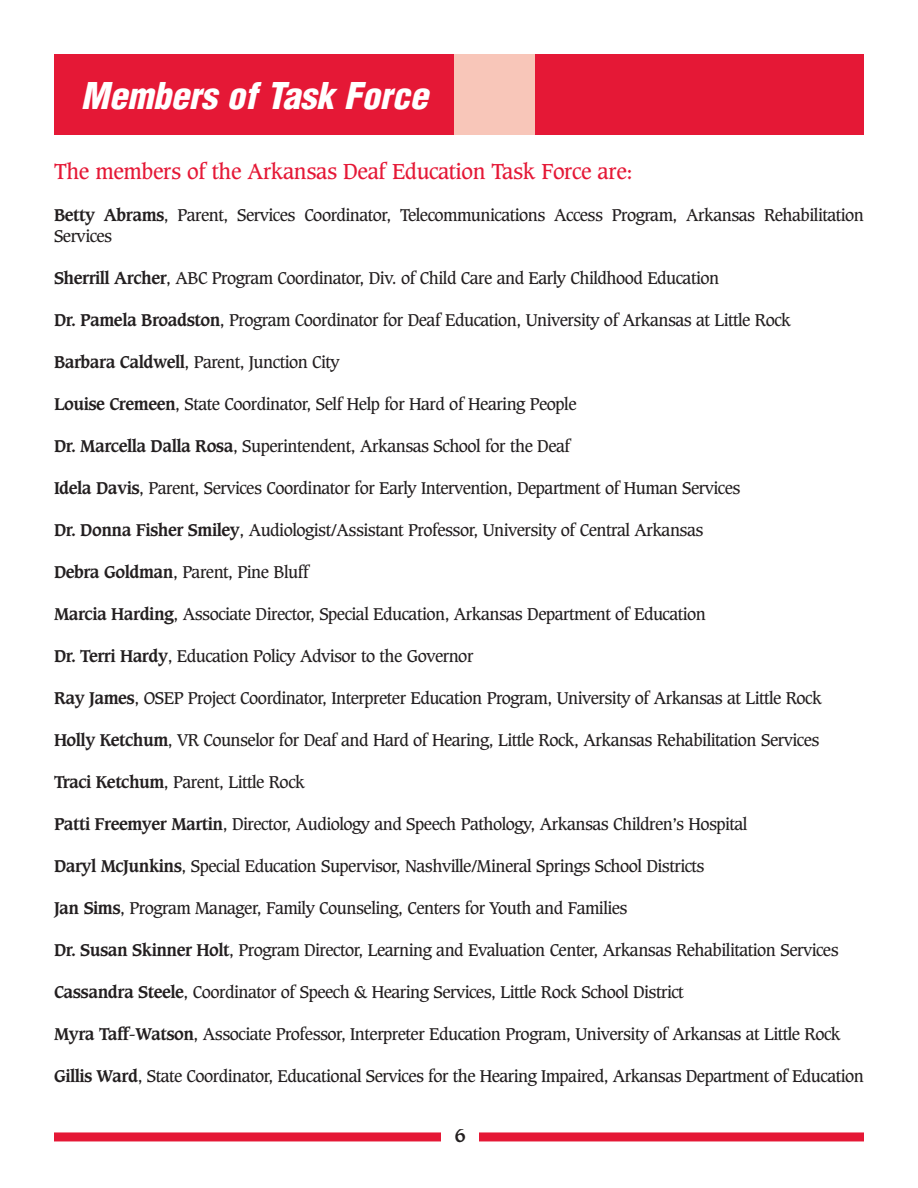
<style>
.page{position:relative;width:918px;height:1188px;background:#fff}
.page>*{position:absolute;margin:0;border:0;box-sizing:border-box;transform-origin:0 0}
.t1{font:italic 900 condensed 36px "Helvetica";color:#fff}
.t2{font:21px "Caxton";letter-spacing:-.02em;color:#e51836}
.t3{font:700 18px "Caxton";color:#231f20}
.t4{font:16.5px/21px "Caxton";letter-spacing:-.03em;color:#231f20}
.s1{font-weight:700}
</style>
<div class="page">
<div style="left:54px;top:1132px;width:810px;height:9px;background:#e51836"></div>
<div style="left:442px;top:1127px;width:37px;height:34px;background:#fff"></div>
<div style="left:54px;top:54px;width:810px;height:80px;background:#e51836"></div>
<div style="left:454px;top:54px;width:81px;height:81px;background:#f8c6b9"></div>
<h1 class="t1" style="left:81px;top:82px;width:356px">Members of Task Force</h1>
<p class="t2" style="left:54px;top:162px;width:580px">The members of the Arkansas Deaf Education Task Force are:</p>
<p class="t4" style="left:54px;top:206px;width:811px"><span class="s1">Betty Abrams</span>, Parent, Services Coordinator, Telecommunications Access Program, Arkansas Rehabilitation<br>Services</p>
<p class="t4" style="left:54px;top:269px;width:667px"><span class="s1">Sherrill Archer</span>, ABC Program Coordinator, Div. of Child Care and Early Childhood Education</p>
<p class="t4" style="left:54px;top:311px;width:739px"><span class="s1">Dr. Pamela Broadston</span>, Program Coordinator for Deaf Education, University of Arkansas at Little Rock</p>
<p class="t4" style="left:54px;top:353px;width:287px"><span class="s1">Barbara Caldwell</span>, Parent, Junction City</p>
<p class="t4" style="left:54px;top:395px;width:524px"><span class="s1">Louise Cremeen</span>, State Coordinator, Self Help for Hard of Hearing People</p>
<p class="t4" style="left:54px;top:437px;width:518px"><span class="s1">Dr. Marcella Dalla Rosa</span>, Superintendent, Arkansas School for the Deaf</p>
<p class="t4" style="left:54px;top:479px;width:688px"><span class="s1">Idela Davis</span>, Parent, Services Coordinator for Early Intervention, Department of Human Services</p>
<p class="t4" style="left:54px;top:521px;width:651px"><span class="s1">Dr. Donna Fisher Smiley</span>, Audiologist/Assistant Professor, University of Central Arkansas</p>
<p class="t4" style="left:54px;top:563px;width:256px"><span class="s1">Debra Goldman</span>, Parent, Pine Bluff</p>
<p class="t4" style="left:54px;top:605px;width:653px"><span class="s1">Marcia Harding</span>, Associate Director, Special Education, Arkansas Department of Education</p>
<p class="t4" style="left:54px;top:647px;width:421px"><span class="s1">Dr. Terri Hardy</span>, Education Policy Advisor to the Governor</p>
<p class="t4" style="left:54px;top:689px;width:769px"><span class="s1">Ray James</span>, OSEP Project Coordinator, Interpreter Education Program, University of Arkansas at Little Rock</p>
<p class="t4" style="left:54px;top:731px;width:767px"><span class="s1">Holly Ketchum</span>, VR Counselor for Deaf and Hard of Hearing, Little Rock, Arkansas Rehabilitation Services</p>
<p class="t4" style="left:54px;top:773px;width:252px"><span class="s1">Traci Ketchum</span>, Parent, Little Rock</p>
<p class="t4" style="left:54px;top:815px;width:695px"><span class="s1">Patti Freemyer Martin</span>, Director, Audiology and Speech Pathology, Arkansas Children’s Hospital</p>
<p class="t4" style="left:54px;top:857px;width:652px"><span class="s1">Daryl McJunkins</span>, Special Education Supervisor, Nashville/Mineral Springs School Districts</p>
<p class="t4" style="left:54px;top:899px;width:575px"><span class="s1">Jan Sims</span>, Program Manager, Family Counseling, Centers for Youth and Families</p>
<p class="t4" style="left:54px;top:941px;width:786px"><span class="s1">Dr. Susan Skinner Holt</span>, Program Director, Learning and Evaluation Center, Arkansas Rehabilitation Services</p>
<p class="t4" style="left:54px;top:983px;width:631px"><span class="s1">Cassandra Steele</span>, Coordinator of Speech &amp; Hearing Services, Little Rock School District</p>
<p class="t4" style="left:54px;top:1025px;width:788px"><span class="s1">Myra Taff-Watson</span>, Associate Professor, Interpreter Education Program, University of Arkansas at Little Rock</p>
<p class="t4" style="left:54px;top:1067px;width:811px"><span class="s1">Gillis Ward</span>, State Coordinator, Educational Services for the Hearing Impaired, Arkansas Department of Education</p>
<p class="t3" style="left:455px;top:1127px;width:12px">6</p>
</div>
